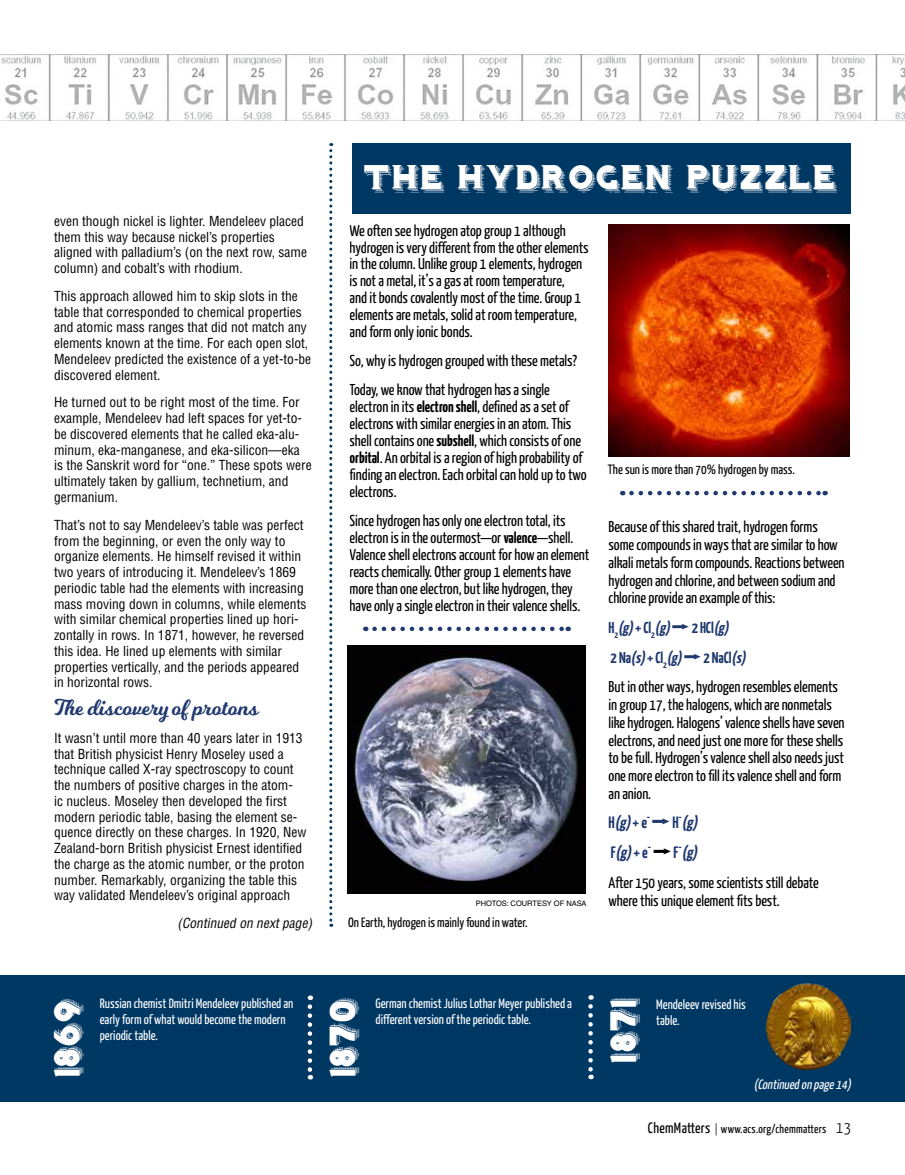
<style>
.page{position:relative;width:905px;height:1175px;background:#fff}
.page>*{position:absolute;margin:0;border:0;box-sizing:border-box;transform-origin:0 0}
.t1{font:32.25px "Hominis";color:#fff}
.t2{font:30px "Hominis";color:#fff}
.t3{font:22.5px "Milkshake";color:#20396f}
.t4{font:italic 700 16.5px/29.7px "Yanone Kaffeesatz";color:#20396f}
.t5{font:15.75px/17px "Yanone Kaffeesatz";letter-spacing:-.005em;color:#000}
.t6{font:condensed 13.5px/15.8px "Helvetica";color:#000}
.t7{font:13.5px/16.2px "Yanone Kaffeesatz";color:#fff}
.t8{font:13.5px "Yanone Kaffeesatz";color:#000}
.t9{font:italic condensed 13.5px "Helvetica";color:#000}
.t10{font:italic 13.5px "Yanone Kaffeesatz";color:#fff}
.t11{font:12px "Yanone Kaffeesatz";letter-spacing:.025em;color:#000}
.t12{font:7.5px "Helvetica LT Std";color:#000}
.s1{font-weight:700}
.s2{font-weight:700;color:#20396f}
.s3{font-weight:700;font-style:italic;color:#20396f}
.s4{font-family:"KG Arrows";color:#20396f}
.s5{font-style:normal}
.s6{font-family:"KG Arrows";font-weight:400;font-style:normal}
.s7{font-family:"KG Arrows";font-weight:400;font-style:normal;color:#000}
.s8{font-size:15px}
.s9{font-weight:300}
.s10{font-weight:300;font-size:16.5px}
</style>
<div class="page">
<div style="left:0;top:975px;width:904px;height:126px;background:#003864"></div>
<img style="left:0;top:54px;width:904px;height:67px">
<svg style="left:308px;top:1006px;width:4px;height:73px"></svg>
<svg style="left:588px;top:1006px;width:4px;height:73px"></svg>
<svg style="left:329px;top:143px;width:3px;height:783px"></svg>
<div style="left:353px;top:143px;width:497px;height:70px;background:#003864"></div>
<img style="left:608px;top:225px;width:241px;height:232px">
<svg style="left:631px;top:491px;width:194px;height:4px"></svg>
<img style="left:765px;top:983px;width:85px;height:86px">
<img style="left:347px;top:645px;width:238px;height:249px">
<svg style="left:374px;top:626px;width:194px;height:5px"></svg>
<p class="t6" style="left:54px;top:213px;width:254px">even though nickel is lighter. Mendeleev placed them this way because nickel’s properties aligned with palladium’s (on the next row, same column) and cobalt’s with rhodium.</p>
<p class="t6" style="left:54px;top:288px;width:259px">This approach allowed him to skip slots in the table that corresponded to chemical properties and atomic mass ranges that did not match any elements known at the time. For each open slot, Mendeleev predicted the existence of a yet-to-be discovered element.</p>
<p class="t6" style="left:54px;top:394px;width:259px">He turned out to be right most of the time. For example, Mendeleev had left spaces for yet-to&shy;be discovered elements that he called eka-alu&shy;minum, eka-manganese, and eka-silicon—eka is the Sanskrit word for “one.” These spots were ultimately taken by gallium, technetium, and germanium.</p>
<p class="t6" style="left:54px;top:517px;width:254px">That’s not to say Mendeleev’s table was perfect from the beginning, or even the only way to organize elements. He himself revised it within two years of introducing it. Mendeleev’s 1869 periodic table had the elements with increasing mass moving down in columns, while elements with similar chemical properties lined up hori&shy;zontally in rows. In 1871, however, he reversed this idea. He lined up elements with similar properties vertically, and the periods appeared in horizontal rows.</p>
<p class="t3" style="left:54px;top:691px;width:206px">The discovery of protons</p>
<p class="t6" style="left:54px;top:730px;width:254px">It wasn’t until more than 40 years later in 1913 that British physicist Henry Moseley used a technique called X-ray spectroscopy to count the numbers of positive charges in the atom-<br>ic nucleus. Moseley then developed the first modern periodic table, basing the element se&shy;quence directly on these charges. In 1920, New Zealand-born British physicist Ernest identified the charge as the atomic number, or the proton number. Remarkably, organizing the table this way validated Mendeleev’s original approach</p>
<p class="t9" style="left:177px;top:914px;width:139px">(Continued on nextpage)</p>
<p class="t2" style="left:364px;top:164px;width:475px">THE HYDROGEN PUZZLE</p>
<p class="t5" style="left:349px;top:221px;width:240px">We often see hydrogen atop group 1 although hydrogen is very different from the other elements in the column. Unlike group 1 elements, hydrogen is not a metal, it’s a gas at room temperature,<br>and it bonds covalently most of the time. Group 1 elements are metals, solid at room temperature, and form only ionic bonds.</p>
<p class="t5" style="left:349px;top:346px;width:229px;line-height:29px">So, why is hydrogen grouped with these metals?<br>Today, we know that hydrogen has a single</p>
<p class="t5" style="left:349px;top:398px;width:238px">electron in its <span class="s1">electron shell</span>, defined as a set of electrons with similar energies in an atom. This shell contains one <span class="s1">subshell</span>, which consists of one <span class="s1">orbital</span>. An orbital is a region of high probability of finding an electron. Each orbital can hold up to two electrons.</p>
<p class="t5" style="left:349px;top:511px;width:241px">Since hydrogen has only one electron total, its electron is in the outermost—or <span class="s1">valence</span>—shell.<br>Valence shell electrons account for how an element reacts chemically. Other group 1 elements have more than one electron, but like hydrogen, they have only a single electron in their valence shells.</p>
<p class="t5" style="left:608px;top:517px;width:238px;line-height:17.7px">Because of this shared trait, hydrogen forms some compounds in ways that are similar to how alkali metals form compounds. Reactions between hydrogen and chlorine, and between sodium and chlorine provide an example of this:</p>
<p class="t5" style="left:608px;top:612px;width:231px;line-height:29.7px"><span class="s2">H</span><sub>2</sub><span class="s3">(g)</span><span class="s2">+ Cl</span><sub>2</sub><span class="s3">(g)</span><span class="s4">a</span> <span class="s2">2 HCl</span><span class="s3">(g)<br></span><span class="s2">2 Na</span><span class="s3">(s)</span><span class="s2">+ Cl</span><sub>2</sub><span class="s3">(g)</span><span class="s4">a</span><span class="s2">2 NaCl</span><span class="s3">(s)<br></span>But in other ways, hydrogen resembles elements</p>
<p class="t5" style="left:608px;top:695px;width:238px;line-height:17.7px">in group 17, the halogens, which are nonmetals like hydrogen. Halogens’ valence shells have seven electrons, and need just one more for these shells to be full. Hydrogen’s valence shell also needs just one more electron to fill its valence shell and form an anion.</p>
<p class="t4" style="left:608px;top:807px;width:94px"><span class="s5">H</span>(g)<span class="s5">+ e</span><sup>-</sup> <span class="s6">a</span> <span class="s5">H</span><sup>-</sup>(g)<br><span class="s5">F</span>(g)<span class="s5">+ e</span><sup>-</sup> <span class="s7">a</span> <span class="s5">F</span><sup>-</sup>(g)</p>
<p class="t5" style="left:608px;top:873px;width:212px;line-height:17.7px">After 150 years, some scientists still debate where this unique element fits best.</p>
<p class="t8" style="left:608px;top:461px;width:189px">The sun is more than 70% hydrogen by mass.</p>
<p class="t12" style="left:476px;top:899px;width:112px">PHOTOS: COURTESY OF NASA</p>
<p class="t8" style="left:348px;top:914px;width:181px">On Earth, hydrogen is mainly found in water.</p>
<p class="t1" style="left:54px;top:1077px;width:81px;rotate:-90deg">1869</p>
<p class="t7" style="left:100px;top:994px;width:195px">Russian chemist Dmitri Mendeleev published an early form of what would become the modern periodic table.</p>
<p class="t1" style="left:330px;top:1077px;width:81px;rotate:-90deg">1870</p>
<p class="t7" style="left:375px;top:994px;width:198px">German chemist Julius Lothar Meyer published a different version of the periodic table.</p>
<p class="t1" style="left:610px;top:1062px;width:67px;rotate:-90deg">1871</p>
<p class="t7" style="left:656px;top:995px;width:91px">Mendeleev revised his table.</p>
<p class="t10" style="left:753px;top:1076px;width:101px">(Continuedon page14)</p>
<p class="t11" style="left:648px;top:1121px;width:204px"><span class="s8">ChemMatters</span> <span class="s9">|</span> www.acs.org/chemmatters <span class="s10">13</span></p>
</div>
